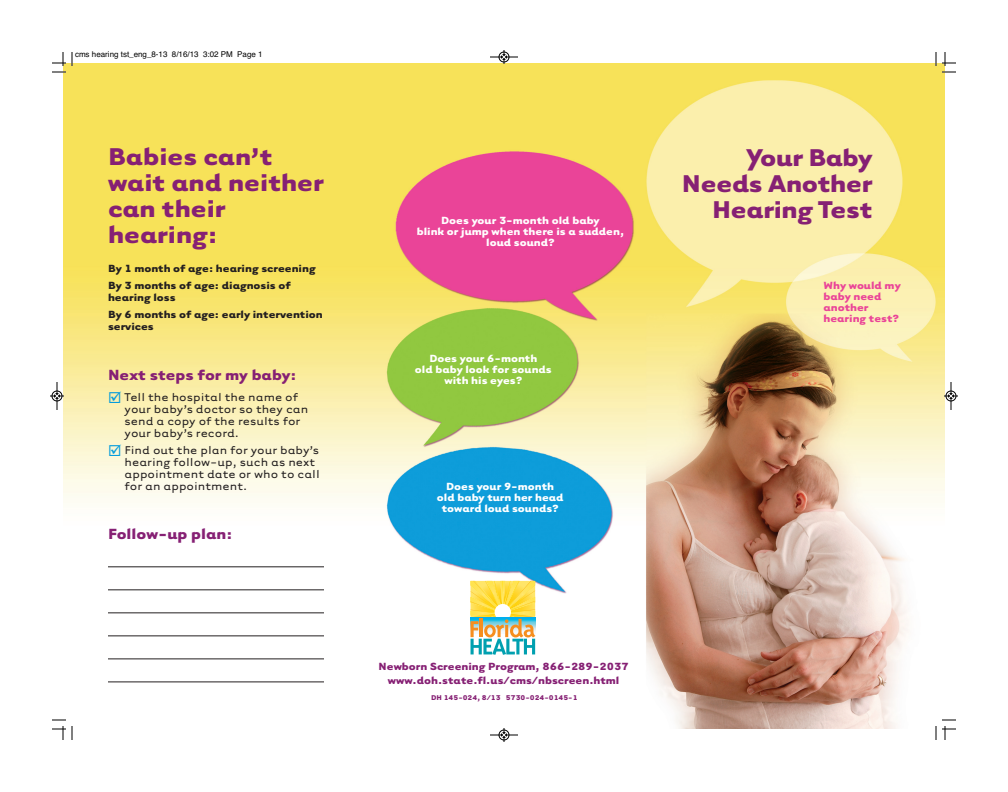
<style>
.page{position:relative;width:1008px;height:792px;background:#fff}
.page>*{position:absolute;margin:0;border:0;box-sizing:border-box;transform-origin:0 0}
.t1{font:700 28px/26px "Tarzana Wide";color:#862074}
.t2{font:700 17px "Tarzana Wide";color:#862074}
.t3{font:13px/12px "Tarzana Wide";color:#231f20}
.t4{font:700 12px/11px "Tarzana Wide";color:#fff;text-align:center}
.t5{font:700 12px/17px "Tarzana Wide";color:#231f20}
.t6{font:700 12px/14.4px "Tarzana Wide";color:#862074;text-align:center}
.t7{font:700 12px/11px "Tarzana Wide";color:#ea4498}
.t8{font:8px "Helvetica";color:#000}
.t9{font:700 8px "Tarzana Wide";color:#862074}
.s1{color:#069ddc}
</style>
<div class="page">
<img style="left:64px;top:64px;width:880px;height:665px">
<hr style="left:108px;top:566px;width:216px;height:1px;background:#231f20">
<hr style="left:108px;top:589px;width:216px;height:1px;background:#231f20">
<hr style="left:108px;top:612px;width:216px;height:1px;background:#231f20">
<hr style="left:108px;top:635px;width:216px;height:1px;background:#231f20">
<hr style="left:108px;top:658px;width:216px;height:1px;background:#231f20">
<hr style="left:108px;top:681px;width:216px;height:1px;background:#231f20">
<svg style="left:471px;top:581px;width:64px;height:74px;background:#ccd186"></svg>
<svg style="left:72px;top:52px;width:1px;height:14px"></svg>
<svg style="left:52px;top:72px;width:14px;height:1px"></svg>
<svg style="left:942px;top:72px;width:14px;height:1px"></svg>
<svg style="left:72px;top:726px;width:1px;height:14px"></svg>
<svg style="left:52px;top:52px;width:14px;height:14px"></svg>
<svg style="left:936px;top:52px;width:20px;height:14px"></svg>
<svg style="left:52px;top:720px;width:14px;height:20px"></svg>
<svg style="left:936px;top:720px;width:20px;height:20px"></svg>
<svg style="left:490px;top:50px;width:28px;height:14px"></svg>
<svg style="left:490px;top:728px;width:28px;height:14px"></svg>
<svg style="left:50px;top:382px;width:14px;height:28px"></svg>
<svg style="left:944px;top:382px;width:14px;height:28px"></svg>
<p class="t8" style="left:75px;top:51px;width:189px">cms hearing tst_eng_8-13 8/16/13 3:02 PM Page 1</p>
<h1 class="t1" style="left:108px;top:146px;width:217px">Babies can’t wait and neither can their hearing:</h1>
<p class="t5" style="left:108px;top:261px;width:209px">By 1 month of age: hearing screening<br>By 3 months of age: diagnosis of</p>
<p class="t5" style="left:108px;top:290px;width:216px">hearing loss<br>By 6 months of age: early intervention</p>
<p class="t5" style="left:108px;top:319px;width:47px">services</p>
<h2 class="t2" style="left:108px;top:369px;width:190px">Next steps for my baby:</h2>
<p class="t3" style="left:125px;top:392px;width:185px;text-indent:-17px"><span class="s1">☑</span> Tell the hospital the name of your baby’s doctor so they can send a copy of the results for your baby’s record.</p>
<p class="t3" style="left:125px;top:445px;width:197px;text-indent:-17px"><span class="s1">☑</span> Find out the plan for your baby’s hearing follow-up, such as next appointment date or who to call for an appointment.</p>
<h2 class="t2" style="left:108px;top:528px;width:126px">Follow-up plan:</h2>
<p class="t4" style="left:417px;top:216px;width:209px">Does your 3-month old baby<br>blink or jump when there is a sudden, loud sound?</p>
<p class="t4" style="left:415px;top:354px;width:138px">Does your 6-month<br>old baby look for sounds with his eyes?</p>
<p class="t4" style="left:437px;top:482px;width:128px">Does your 9-month old baby turn her head toward loud sounds?</p>
<p class="t6" style="left:379px;top:660px;width:252px">Newborn Screening Program, 866-289-2037 www.doh.state.fl.us/cms/nbscreen.html</p>
<p class="t9" style="left:431px;top:694px;width:148px">DH 145-024, 8/13 5730-024-0145-1</p>
<h1 class="t1" style="left:682px;top:147px;width:192px;text-align:right">Your Baby<br>Needs Another<br>Hearing Test</h1>
<p class="t7" style="left:824px;top:281px;width:79px">Why would my baby need another hearing test?</p>
</div>
